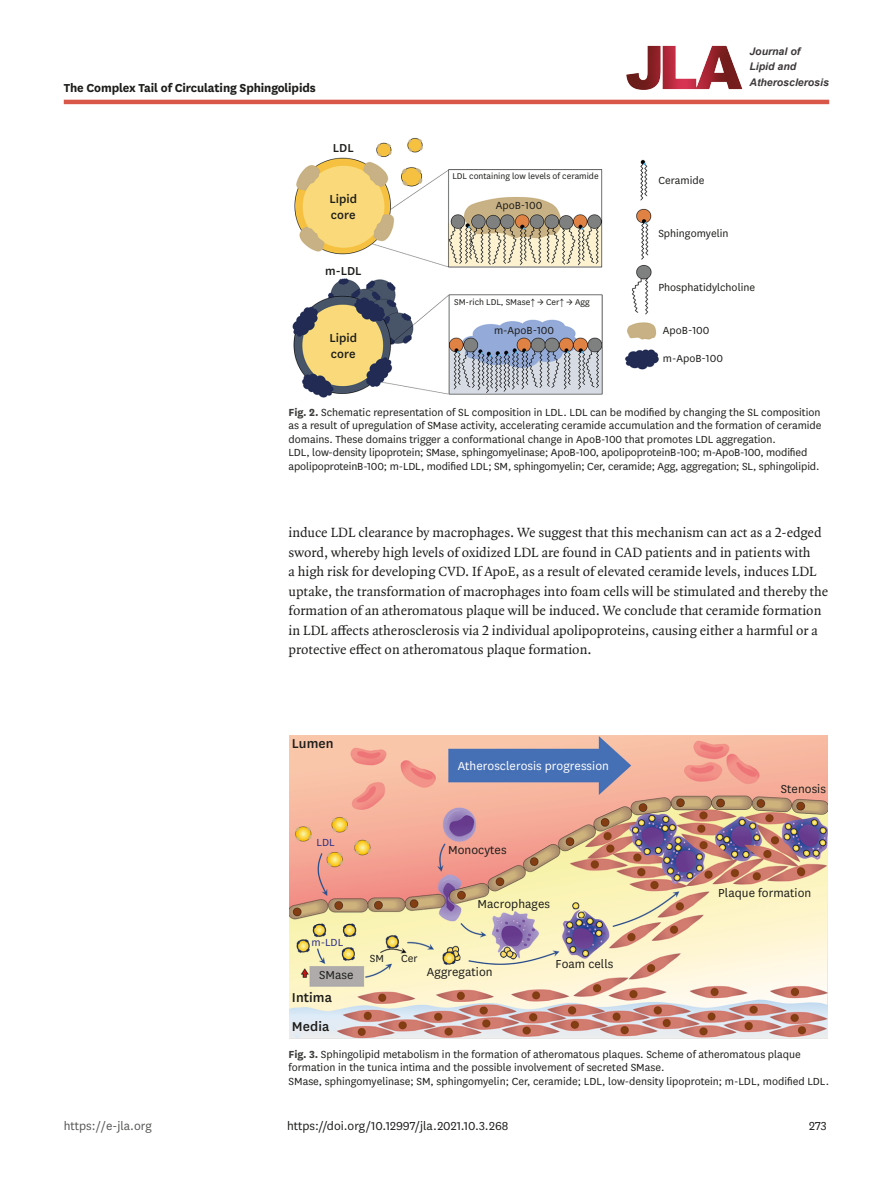
<style>
.page{position:relative;width:893px;height:1191px;background:#fff}
.page>*{position:absolute;margin:0;border:0;box-sizing:border-box;transform-origin:0 0}
.t1{font:500 15px "National";letter-spacing:.005em;color:#1d1d1b}
.t2{font:14.25px/19.5px "Quadraat OT";color:#1d1d1b}
.t3{font:13.5px "National";letter-spacing:.005em;color:#1d1d1b}
.t4{font:700 13.5px "National";letter-spacing:-.01em;color:#1d1d1b}
.t5{font:13.5px "National";letter-spacing:.005em;color:#fff}
.t6{font:500 13.5px/16.2px "National";letter-spacing:.005em;color:#1d1d1b}
.t7{font:13.5px "National";color:#575756}
.t8{font:12px/13.5px "National";color:#1d1d1b}
.t9{font:12px "National";letter-spacing:.005em;color:#2c2f84}
.t10{font:italic 700 10.5px/15.8px "Arial";color:#3d393a}
.t11{font:9.75px "National";color:#1d1d1b}
.s1{font-family:"Arial"}
.s2{font-weight:700;color:#3d3d3c}
</style>
<div class="page">
<hr style="left:64px;top:100px;width:765px;height:4px;background:#d85748">
<img style="left:626px;top:46px;width:117px;height:44px">
<img style="left:289px;top:735px;width:539px;height:303px">
<img style="left:294px;top:137px;width:308px;height:131px">
<img style="left:292px;top:278px;width:311px;height:120px">
<img style="left:632px;top:159px;width:19px;height:156px">
<img style="left:627px;top:323px;width:30px;height:16px">
<img style="left:625px;top:349px;width:33px;height:20px">
<p class="t4" style="left:64px;top:78px;width:253px">The Complex Tail of Circulating Sphingolipids</p>
<p class="t6" style="left:333px;top:139px;width:22px">LDL</p>
<p class="t6" style="left:329px;top:190px;width:29px">Lipid core</p>
<p class="t6" style="left:325px;top:262px;width:38px">m-LDL</p>
<p class="t6" style="left:329px;top:329px;width:29px">Lipid core</p>
<p class="t11" style="left:452px;top:170px;width:148px">LDL containing low levels of ceramide</p>
<p class="t8" style="left:496px;top:198px;width:48px">ApoB-100</p>
<p class="t11" style="left:454px;top:296px;width:137px">SM-rich LDL, SMase<span class="s1">↑</span> → Cer<span class="s1">↑</span> → Agg</p>
<p class="t8" style="left:494px;top:323px;width:62px">m-ApoB-100</p>
<p class="t10" style="left:749px;top:43px;width:81px">Journal of<br>Lipid and<br>Atherosclerosis</p>
<p class="t8" style="left:658px;top:173px;width:48px">Ceramide</p>
<p class="t8" style="left:658px;top:226px;width:72px">Sphingomyelin</p>
<p class="t8" style="left:658px;top:279px;width:98px">Phosphatidylcholine</p>
<p class="t8" style="left:663px;top:323px;width:48px">ApoB-100</p>
<p class="t8" style="left:663px;top:351px;width:62px">m-ApoB-100</p>
<p class="t8" style="left:289px;top:404px;width:535px"><span class="s2">Fig. 2.</span> Schematic representation of SL composition in LDL. LDL can be modified by changing the SL composition as a result of upregulation of SMase activity, accelerating ceramide accumulation and the formation of ceramide domains. These domains trigger a conformational change in ApoB-100 that promotes LDL aggregation.<br>LDL, low-density lipoprotein; SMase, sphingomyelinase; ApoB-100, apolipoproteinB-100; m-ApoB-100, modified apolipoproteinB-100; m-LDL, modified LDL; SM, sphingomyelin; Cer, ceramide; Agg, aggregation; SL, sphingolipid.</p>
<p class="t2" style="left:289px;top:523px;width:541px">induce LDL clearance by macrophages. We suggest that this mechanism can act as a 2-edged sword, whereby high levels of oxidized LDL are found in CAD patients and in patients with<br>a high risk for developing CVD. If ApoE, as a result of elevated ceramide levels, induces LDL uptake, the transformation of macrophages into foam cells will be stimulated and thereby the formation of an atheromatous plaque will be induced. We conclude that ceramide formation in LDL affects atherosclerosis via 2 individual apolipoproteins, causing either a harmful or a protective effect on atheromatous plaque formation.</p>
<p class="t1" style="left:292px;top:733px;width:43px">Lumen</p>
<p class="t9" style="left:317px;top:834px;width:20px">LDL</p>
<p class="t9" style="left:311px;top:934px;width:33px">m-LDL</p>
<p class="t5" style="left:458px;top:757px;width:153px">Atherosclerosis progression</p>
<p class="t3" style="left:448px;top:841px;width:60px">Monocytes</p>
<p class="t3" style="left:477px;top:895px;width:74px">Macrophages</p>
<p class="t8" style="left:370px;top:951px;width:16px">SM</p>
<p class="t8" style="left:401px;top:951px;width:18px">Cer</p>
<p class="t3" style="left:319px;top:966px;width:36px">SMase</p>
<p class="t3" style="left:427px;top:963px;width:67px">Aggregation</p>
<p class="t1" style="left:292px;top:987px;width:41px">Intima</p>
<p class="t1" style="left:292px;top:1016px;width:39px">Media</p>
<p class="t3" style="left:556px;top:955px;width:59px">Foam cells</p>
<p class="t3" style="left:781px;top:780px;width:46px">Stenosis</p>
<p class="t3" style="left:718px;top:884px;width:94px">Plaque formation</p>
<p class="t7" style="left:64px;top:1116px;width:90px">https://e-jla.org</p>
<p class="t8" style="left:289px;top:1046px;width:542px"><span class="s2">Fig. 3.</span> Sphingolipid metabolism in the formation of atheromatous plaques. Scheme of atheromatous plaque formation in the tunica intima and the possible involvement of secreted SMase.<br>SMase, sphingomyelinase; SM, sphingomyelin; Cer, ceramide; LDL, low-density lipoprotein; m-LDL, modified LDL.</p>
<p class="t3" style="left:287px;top:1116px;width:223px">https://doi.org/10.12997/jla.2021.10.3.268</p>
<p class="t3" style="left:809px;top:1116px;width:19px">273</p>
</div>
